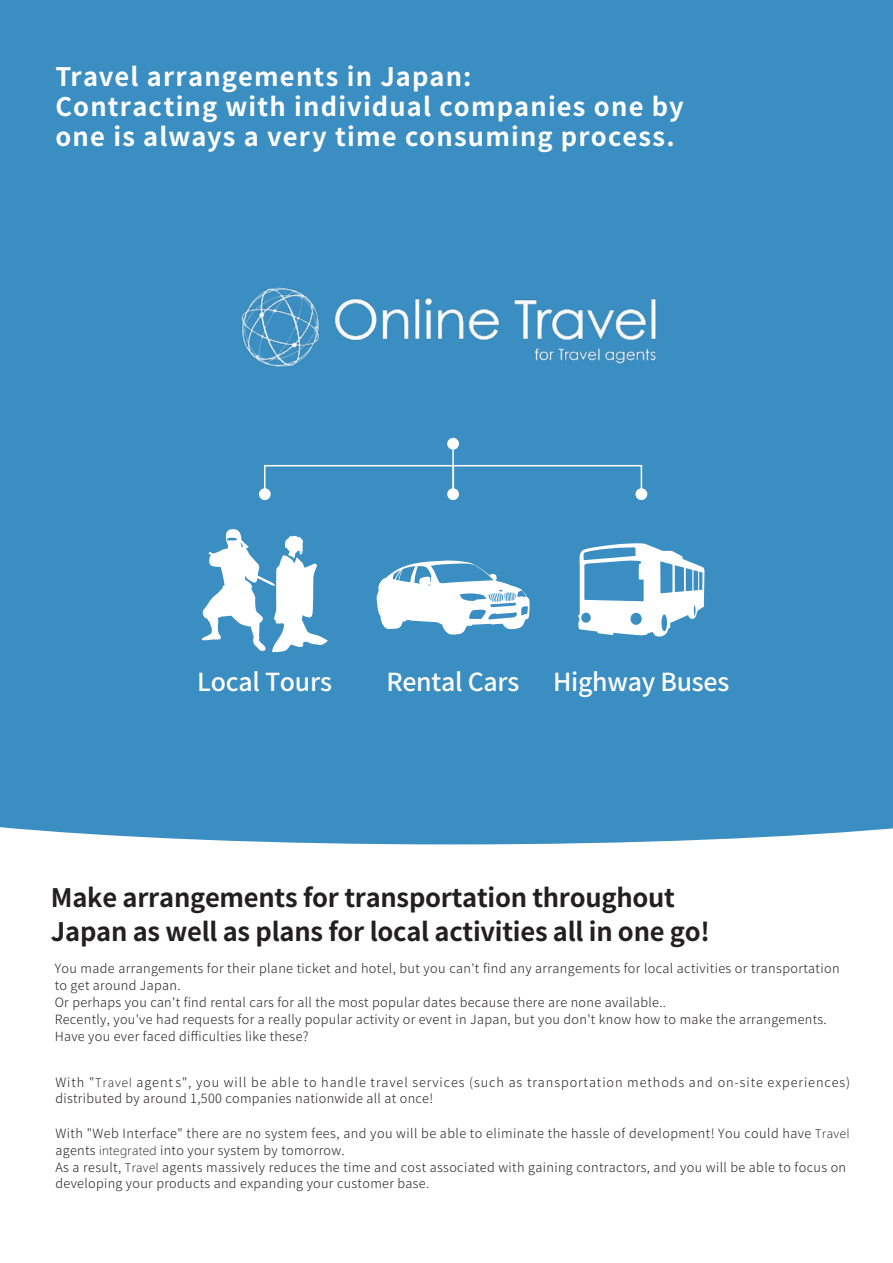
<style>
.page{position:relative;width:893px;height:1263px;background:#fff}
.page>*{position:absolute;margin:0;border:0;box-sizing:border-box;transform-origin:0 0}
.t1{font:700 25.5px/29.7px "Noto Sans CJ Kjp";letter-spacing:.045em;color:#fff}
.t2{font:700 25.5px/34px "Noto Sans CJ Kjp";letter-spacing:-.01em;color:#231f20}
.t3{font:500 24.9px "Noto Sans CJ Kjp";letter-spacing:-.01em;color:#fff}
.t4{font:300 12.75px/17px "Noto Sans CJ Kjp";letter-spacing:.03em;color:#231f20}
.t5{font:300 12.75px/16.6px "Noto Sans CJ Kjp";letter-spacing:.07em;color:#231f20}
.s1{font-family:"Segoe UI"}
</style>
<div class="page">
<svg style="left:0;top:789px;width:893px;height:55px;background:#4c97c7"></svg>
<div style="left:0;top:0;width:893px;height:789px;background:#3b8ec2"></div>
<hr style="left:452px;top:449px;width:2px;height:45px;background:#fff">
<div style="left:447px;top:438px;width:12px;height:12px;background:#fff;border-radius:50%"></div>
<div style="left:447px;top:488px;width:12px;height:12px;background:#fff;border-radius:50%"></div>
<div style="left:635px;top:488px;width:12px;height:12px;background:#fff;border-radius:50%"></div>
<div style="left:259px;top:488px;width:12px;height:12px;background:#fff;border-radius:50%"></div>
<hr style="left:264px;top:466px;width:2px;height:28px;background:#fff">
<svg style="left:641px;top:466px;width:1px;height:22px"></svg>
<hr style="left:265px;top:465px;width:376px;height:1px;background:#fff">
<svg style="left:578px;top:543px;width:126px;height:94px"></svg>
<svg style="left:376px;top:560px;width:154px;height:75px"></svg>
<svg style="left:201px;top:529px;width:127px;height:123px"></svg>
<img style="left:241px;top:287px;width:415px;height:80px">
<h1 class="t1" style="left:55px;top:63px;width:630px">Travel arrangements in Japan:<br>Contracting with individual companies one by one is always a very time consuming process.</h1>
<h2 class="t3" style="left:197px;top:668px;width:136px">Local Tours</h2>
<h2 class="t3" style="left:386px;top:668px;width:134px">Rental Cars</h2>
<h2 class="t3" style="left:553px;top:668px;width:178px">Highway Buses</h2>
<h1 class="t2" style="left:51px;top:881px;width:661px">Make arrangements for transportation throughout<br>Japan as well as plans for local activities all in one go!</h1>
<p class="t4" style="left:55px;top:960px;width:786px">You made arrangements for their plane ticket and hotel, but you can't find any arrangements for local activities or transportation to get around Japan.<br>Or perhaps you can't find rental cars for all the most popular dates because there are none available..<br>Recently, you've had requests for a really popular activity or event in Japan, but you don't know how to make the arrangements.<br>Have you ever faced difficulties like these?</p>
<p class="t5" style="left:55px;top:1074px;width:796px">With "<span class="s1">Travel</span> agent s", you will be able to handle travel services (such as transportation methods and on-site experiences) distributed by around 1,500 companies nationwide all at once!</p>
<p class="t4" style="left:55px;top:1125px;width:795px">With "Web Interface" there are no system fees, and you will be able to eliminate the hassle of development! You could have <span class="s1">Travel </span>agents <span class="s1">integrated</span> into your system by tomorrow.<br>As a result, <span class="s1">Travel</span> agents massively reduces the time and cost associated with gaining contractors, and you will be able to focus on developing your products and expanding your customer base.</p>
</div>
